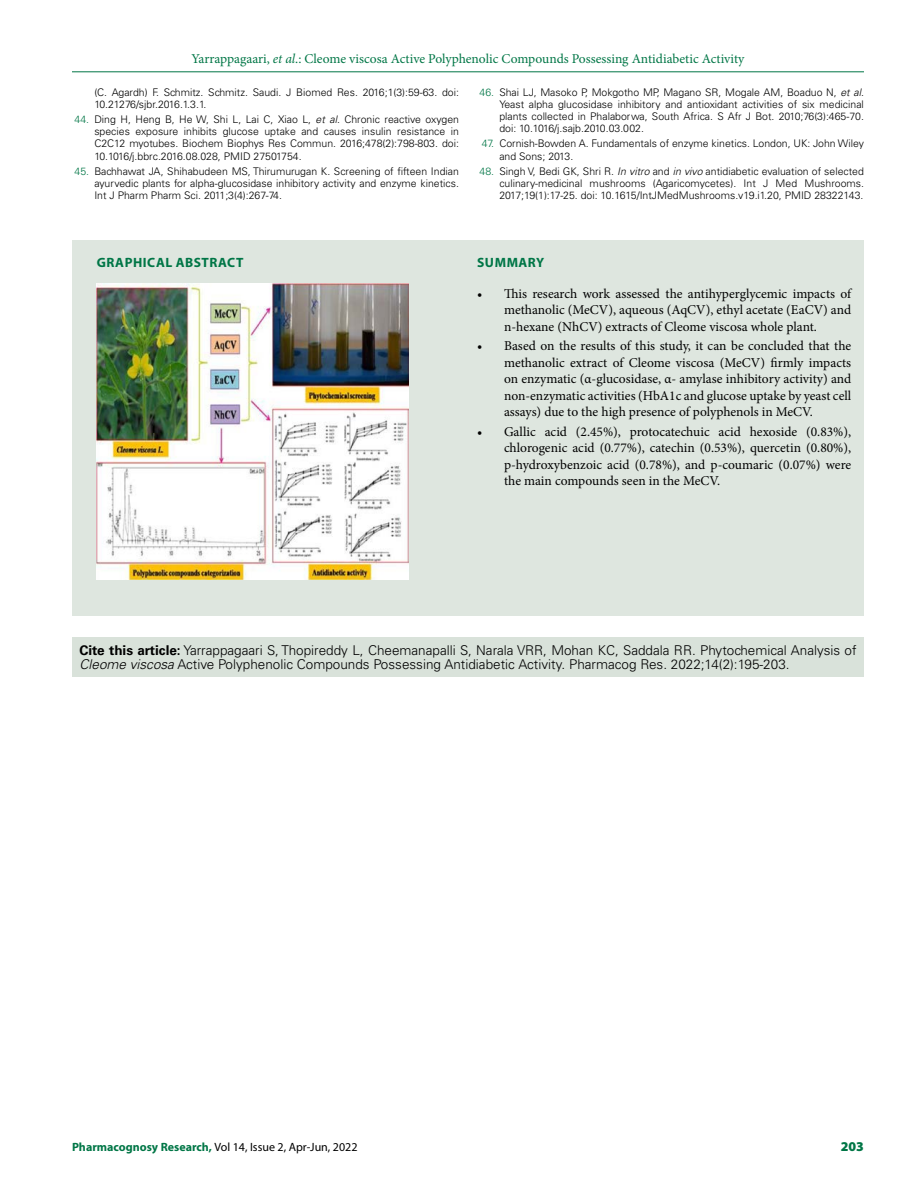
<style>
.page{position:relative;width:918px;height:1188px;background:#fff}
.page>*{position:absolute;margin:0;border:0;box-sizing:border-box;transform-origin:0 0}
.t1{font:13.5px/16.5px "Minion Pro";color:#000;text-align:justify}
.t2{font:300 13.5px/14.2px "Univers LT Std";color:#000}
.t3{font:13.5px "Minion Pro";color:#007646}
.t4{font:700 13.5px "Myriad Pro";letter-spacing:.04em;color:#007646}
.t5{font:900 13.5px "Myriad Pro";color:#007646}
.t6{font:12px "Myriad Pro";color:#000}
.t7{font:300 10.5px/12.1px "Univers LT Std";color:#000;text-align:justify}
.s1{font-style:italic}
.s2{color:#007646}
.s3{font-weight:700}
.s4{font-weight:700;color:#007646}
</style>
<div class="page">
<hr style="left:72px;top:72px;width:792px;height:1px;background:#007646">
<div style="left:72px;top:638px;width:792px;height:39px;background:#d9e2da"></div>
<div style="left:72px;top:240px;width:792px;height:376px;background:#dee6df"></div>
<img style="left:97px;top:283px;width:312px;height:296px">
<p class="t3" style="left:192px;top:50px;width:554px">Yarrappagaari, <span class="s1">et al</span>.: Cleome viscosa Active Polyphenolic Compounds Possessing Antidiabetic Activity</p>
<p class="t7" style="left:94px;top:86px;width:366px">(C. Agardh) F. Schmitz. Schmitz. Saudi. J Biomed Res. 2016;1(3):59-63. doi:<br>10.21276/sjbr.2016.1.3.1.</p>
<p class="t7" style="left:94px;top:113px;width:366px;text-indent:-20px"><span class="s2">44.</span> Ding H, Heng B, He W, Shi L, Lai C, Xiao L, <span class="s1">et al</span>. Chronic reactive oxygen species exposure inhibits glucose uptake and causes insulin resistance in C2C12 myotubes. Biochem Biophys Res Commun. 2016;478(2):798-803. doi:<br>10.1016/j.bbrc.2016.08.028, PMID 27501754.</p>
<p class="t7" style="left:94px;top:165px;width:366px;text-indent:-20px"><span class="s2">45.</span> Bachhawat JA, Shihabudeen MS, Thirumurugan K. Screening of fifteen Indian ayurvedic plants for alpha-glucosidase inhibitory activity and enzyme kinetics.<br>Int J Pharm Pharm Sci. 2011;3(4):267-74.</p>
<p class="t7" style="left:499px;top:86px;width:366px;text-indent:-20px"><span class="s2">46.</span> Shai LJ, Masoko P, Mokgotho MP, Magano SR, Mogale AM, Boaduo N, <span class="s1">et al</span>.<br>Yeast alpha glucosidase inhibitory and antioxidant activities of six medicinal plants collected in Phalaborwa, South Africa. S Afr J Bot. 2010;76(3):465-70. doi: 10.1016/j.sajb.2010.03.002.</p>
<p class="t7" style="left:499px;top:138px;width:366px;text-indent:-18px"><span class="s2">47.</span> Cornish-Bowden A. Fundamentals of enzyme kinetics. London, UK: John Wiley and Sons; 2013.</p>
<p class="t7" style="left:499px;top:165px;width:366px;text-indent:-20px"><span class="s2">48.</span> Singh V, Bedi GK, Shri R. <span class="s1">In vitro</span> and <span class="s1">in vivo</span> antidiabetic evaluation of selected culinary-medicinal mushrooms (Agaricomycetes). Int J Med Mushrooms.<br>2017;19(1):17-25. doi: 10.1615/IntJMedMushrooms.v19.i1.20, PMID 28322143.</p>
<p class="t4" style="left:97px;top:254px;width:148px">GRAPHICAL ABSTRACT</p>
<p class="t4" style="left:477px;top:254px;width:69px">SUMMARY</p>
<p class="t1" style="left:504px;top:285px;width:349px;text-indent:-27px">• This research work assessed the antihyperglycemic impacts of methanolic (MeCV), aqueous (AqCV), ethyl acetate (EaCV) and n-hexane (NhCV) extracts of Cleome viscosa whole plant.</p>
<p class="t1" style="left:504px;top:338px;width:349px;text-indent:-27px">• Based on the results of this study, it can be concluded that the methanolic extract of Cleome viscosa (MeCV) firmly impacts on enzymatic (α-glucosidase, α- amylase inhibitory activity) and non-enzymatic activities (HbA1c and glucose uptake by yeast cell assays) due to the high presence of polyphenols in MeCV.</p>
<p class="t1" style="left:504px;top:423px;width:349px;text-indent:-27px">• Gallic acid (2.45%), protocatechuic acid hexoside (0.83%), chlorogenic acid (0.77%), catechin (0.53%), quercetin (0.80%), p-hydroxybenzoic acid (0.78%), and p-coumaric (0.07%) were the main compounds seen in the MeCV.</p>
<p class="t2" style="left:80px;top:643px;width:779px"><span class="s3">Cite this article:</span> Yarrappagaari S, Thopireddy L, Cheemanapalli S, Narala VRR, Mohan KC, Saddala RR. Phytochemical Analysis of<br><span class="s1">Cleome viscosa</span> Active Polyphenolic Compounds Possessing Antidiabetic Activity. Pharmacog Res. 2022;14(2):195-203.</p>
<p class="t6" style="left:72px;top:1139px;width:287px"><span class="s4">Pharmacognosy Research,</span> Vol 14, Issue 2, Apr-Jun, 2022</p>
<p class="t5" style="left:841px;top:1137px;width:25px">203</p>
</div>
